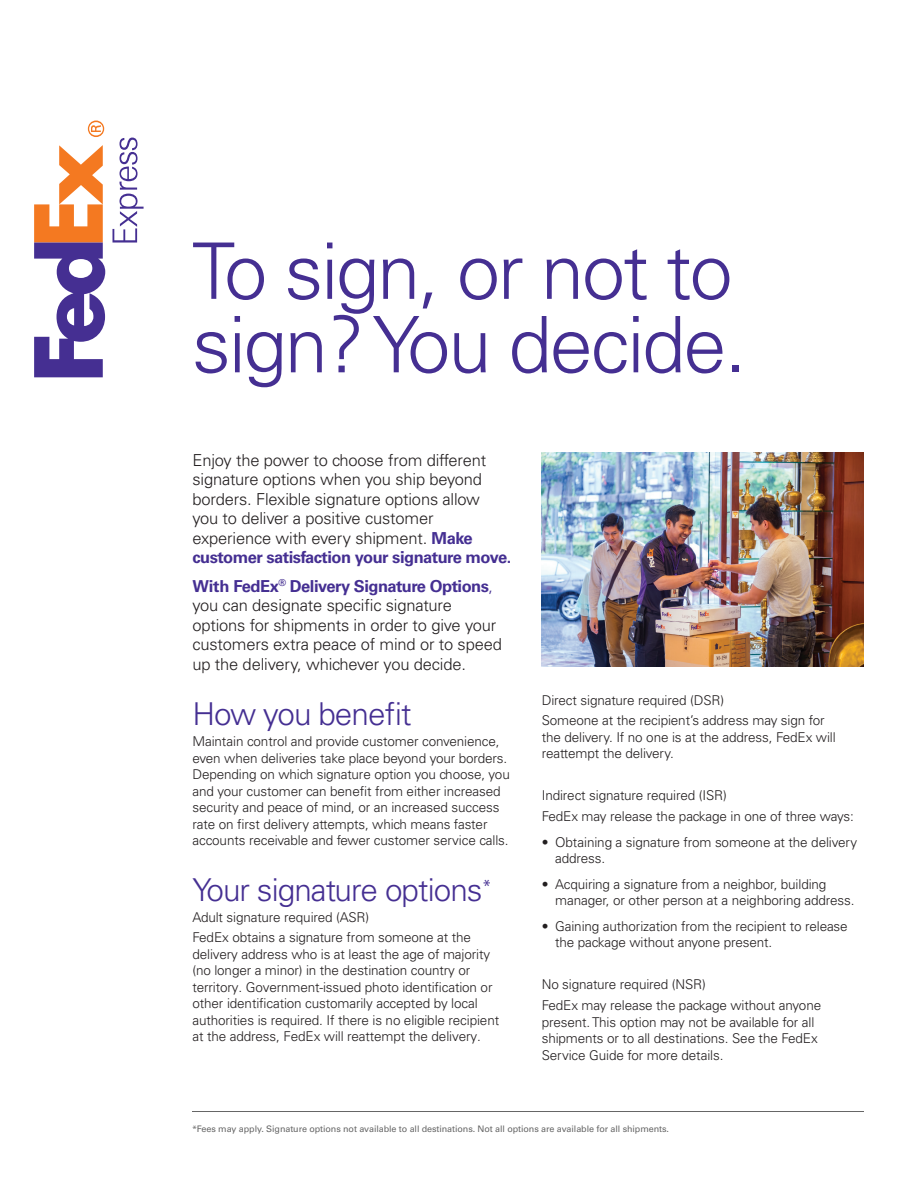
<style>
.page{position:relative;width:918px;height:1188px;background:#fff}
.page>*{position:absolute;margin:0;border:0;box-sizing:border-box;transform-origin:0 0}
.Headline{font:300 78px/73.5px "Univers";letter-spacing:-.03em;color:#452f92}
.Text{font:300 31.5px "Univers";letter-spacing:-.03em;color:#452f92}
.Text-2{font:300 16.5px/19.5px "Univers";letter-spacing:-.01em;color:#231f20}
.Text-3{font:300 13.5px/16.5px "Univers";letter-spacing:-.01em;color:#231f20}
.Main_Heading{font:300 13.5px "Univers";letter-spacing:-.01em;color:#231f20}
.Footnote_Text_w_rule{font:9px "Univers";letter-spacing:-.01em;color:#666}
.s1{font-weight:700;color:#452f92}
.s2{color:#452f92}
.s3{font-family:"Univers LT Std"}
</style>
<div class="page">
<img style="left:542px;top:453px;width:322px;height:213px">
<hr style="left:192px;top:1111px;width:672px;height:1px;background:#666">
<svg style="left:88px;top:121px;width:16px;height:16px"></svg>
<svg style="left:34px;top:145px;width:71px;height:232px"></svg>
<svg style="left:113px;top:138px;width:31px;height:105px"></svg>
<p class="Headline" style="left:192px;top:235px;width:555px">To sign, or not to sign? You decide.</p>
<p class="Text-2" style="left:192px;top:450px;width:320px">Enjoy the power to choose from different signature options when you ship beyond borders. Flexible signature options allow<br>you to deliver a positive customer experience with every shipment. <span class="s1">Make customer satisfaction your signature move.</span></p>
<p class="Text-2" style="left:192px;top:576px;width:311px"><span class="s1">With FedEx</span><sup>®</sup> <span class="s1">Delivery Signature Options</span><span class="s2">, </span>you can designate specific signature options for shipments in order to give your customers extra peace of mind or to speed up the delivery, whichever you decide.</p>
<p class="Text" style="left:192px;top:695px;width:221px">How you benefit</p>
<p class="Text-3" style="left:192px;top:733px;width:319px">Maintain control and provide customer convenience, even when deliveries take place beyond your borders.<br>Depending on which signature option you choose, you and your customer can benefit from either increased security and peace of mind, or an increased success rate on first delivery attempts, which means faster accounts receivable and fewer customer service calls.</p>
<p class="Text" style="left:192px;top:871px;width:301px">Your signature options<sup>*</sup></p>
<p class="Text-3" style="left:192px;top:906px;width:280px;line-height:20.9px">Adult signature required (ASR)<br>FedEx obtains a signature from someone at the</p>
<p class="Text-3" style="left:192px;top:946px;width:308px">delivery address who is at least the age of majority (no longer a minor) in the destination country <span class="s3">or territory</span>. Government-issued photo identification or other identification customarily accepted by local authorities is required. If there is no eligible recipient at the address, FedEx will reattempt the delivery.</p>
<p class="Main_Heading" style="left:542px;top:692px;width:184px">Direct signature required (DSR)</p>
<p class="Text-3" style="left:542px;top:712px;width:296px">Someone at the recipient’s address may sign for the delivery. If no one is at the address, FedEx will reattempt the delivery.</p>
<p class="Main_Heading" style="left:542px;top:787px;width:187px">Indirect signature required (ISR)</p>
<p class="Text-3" style="left:542px;top:808px;width:314px">FedEx may release the package in one of three ways:</p>
<p class="Text-3" style="left:555px;top:834px;width:303px;text-indent:-14px">• Obtaining a signature from someone at the delivery address.</p>
<p class="Text-3" style="left:555px;top:876px;width:301px;text-indent:-14px">• Acquiring a signature from a neighbor, building manager, or other person at a neighboring address.</p>
<p class="Text-3" style="left:555px;top:918px;width:294px;text-indent:-14px">• Gaining authorization from the recipient to release the package without anyone present.</p>
<p class="Main_Heading" style="left:542px;top:976px;width:166px">No signature required (NSR)</p>
<p class="Text-3" style="left:542px;top:997px;width:281px">FedEx may release the package without anyone present. This option may not be available for all shipments or to all destinations. See the FedEx Service Guide for more details.</p>
<p class="Footnote_Text_w_rule" style="left:192px;top:1123px;width:478px">*Fees may apply. Signature options not available to all destinations. Not all options are available for all shipments.</p>
</div>
